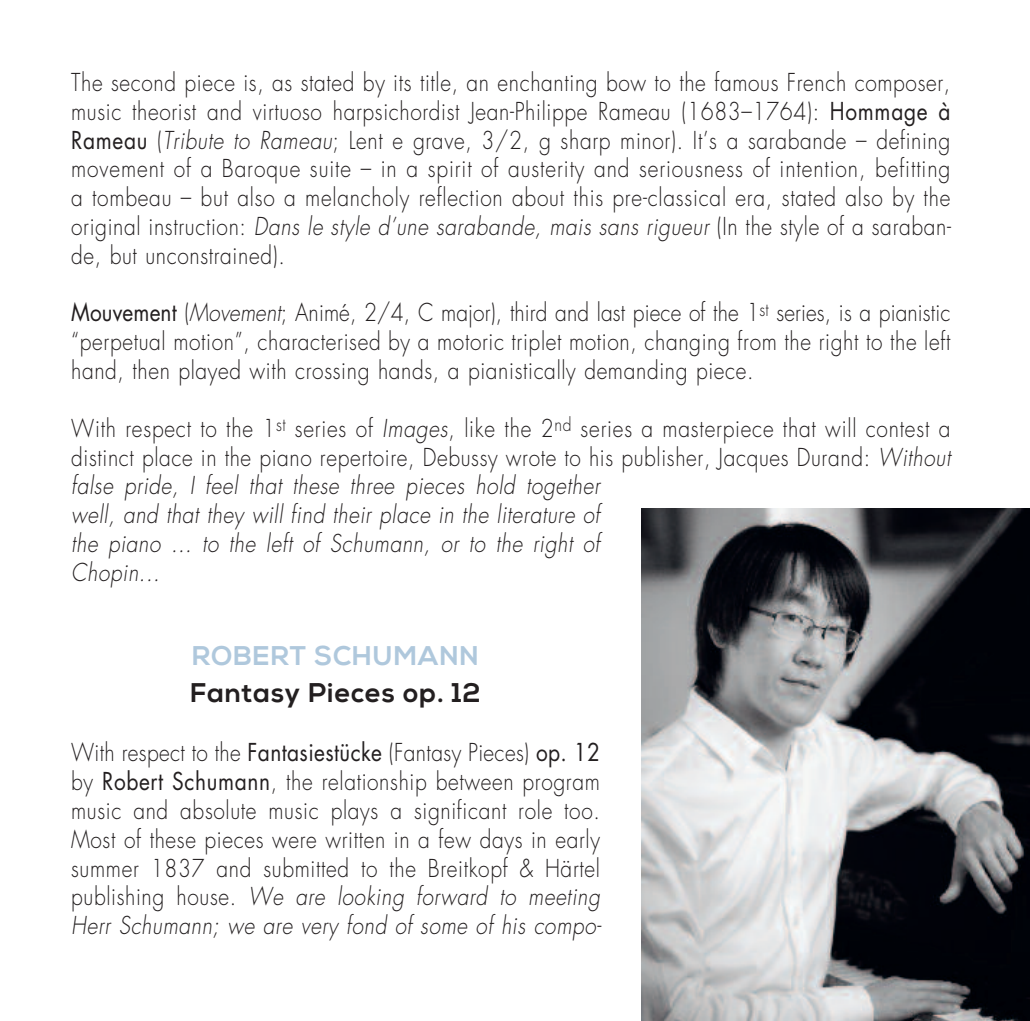
<style>
.page{position:relative;width:1030px;height:1021px;background:#fff}
.page>*{position:absolute;margin:0;border:0;box-sizing:border-box;transform-origin:0 0}
.t1{font:700 27px "Nexa";letter-spacing:.035em;color:#231f20}
.t2{font:700 27px "Nexa";letter-spacing:.035em;color:rgb(43 109 164/.38)}
.t3{font:300 24px/28.8px "Futura";letter-spacing:.03em;color:#231f20;text-align:justify;scale:.87 1}
.t4{font:italic 300 24px/28.8px "Futura";letter-spacing:.03em;color:#231f20;scale:.87 1}
.s1{font-weight:400}
.s2{font-style:italic}
.s3{font-style:normal}
</style>
<div class="page">
<img style="left:641px;top:509px;width:388px;height:511px">
<p class="t3" style="left:71px;top:70px;width:1012px">The second piece is, as stated by its title, an enchanting bow to the famous French composer, music theorist and virtuoso harpsichordist Jean-Philippe Rameau (1683–1764): <span class="s1">Hommage à Rameau</span> (<span class="s2">Tribute to Rameau</span>; Lent e grave, 3/2, g sharp minor). It’s a sarabande – defining movement of a Baroque suite – in a spirit of austerity and seriousness of intention, befitting a tombeau – but also a melancholy reflection about this pre-classical era, stated also by the original instruction: <span class="s2">Dans le style d’une sarabande, mais sans rigueur</span> (In the style of a saraban&shy;de, but unconstrained).</p>
<p class="t3" style="left:71px;top:300px;width:1011px"><span class="s1">Mouvement</span> (<span class="s2">Movement</span>; Animé, 2/4, C major), third and last piece of the 1<sup>st</sup> series, is a pianistic “perpetual motion”, characterised by a motoric triplet motion, changing from the right to the left hand, then played with crossing hands, a pianistically demanding piece.</p>
<p class="t4" style="left:71px;top:415px;width:1011px"><span class="s3">With respect to the 1</span><sup>st</sup> <span class="s3">series of</span> Images<span class="s3">, like the 2</span><sup>nd</sup> <span class="s3">series a masterpiece that will contest a distinct place in the piano repertoire, Debussy wrote to his publisher, Jacques Durand:</span> Without false pride, I feel that these three pieces hold together<br>well, and that they will find their place in the literature of<br>the piano ... to the left of Schumann, or to the right of<br>Chopin...</p>
<p class="t2" style="left:192px;top:645px;width:288px">ROBERT SCHUMANN</p>
<p class="t1" style="left:190px;top:682px;width:291px">Fantasy Pieces op. 12</p>
<p class="t3" style="left:71px;top:740px;width:611px">With respect to the <span class="s1">Fantasiestücke</span> (Fantasy Pieces) <span class="s1">op. 12 </span>by <span class="s1">Robert Schumann</span>, the relationship between program music and absolute music plays a significant role too.<br>Most of these pieces were written in a few days in early summer 1837 and submitted to the Breitkopf &amp; Härtel publishing house. <span class="s2">We are looking forward to meeting Herr Schumann; we are very fond of some of his compo-</span></p>
</div>
